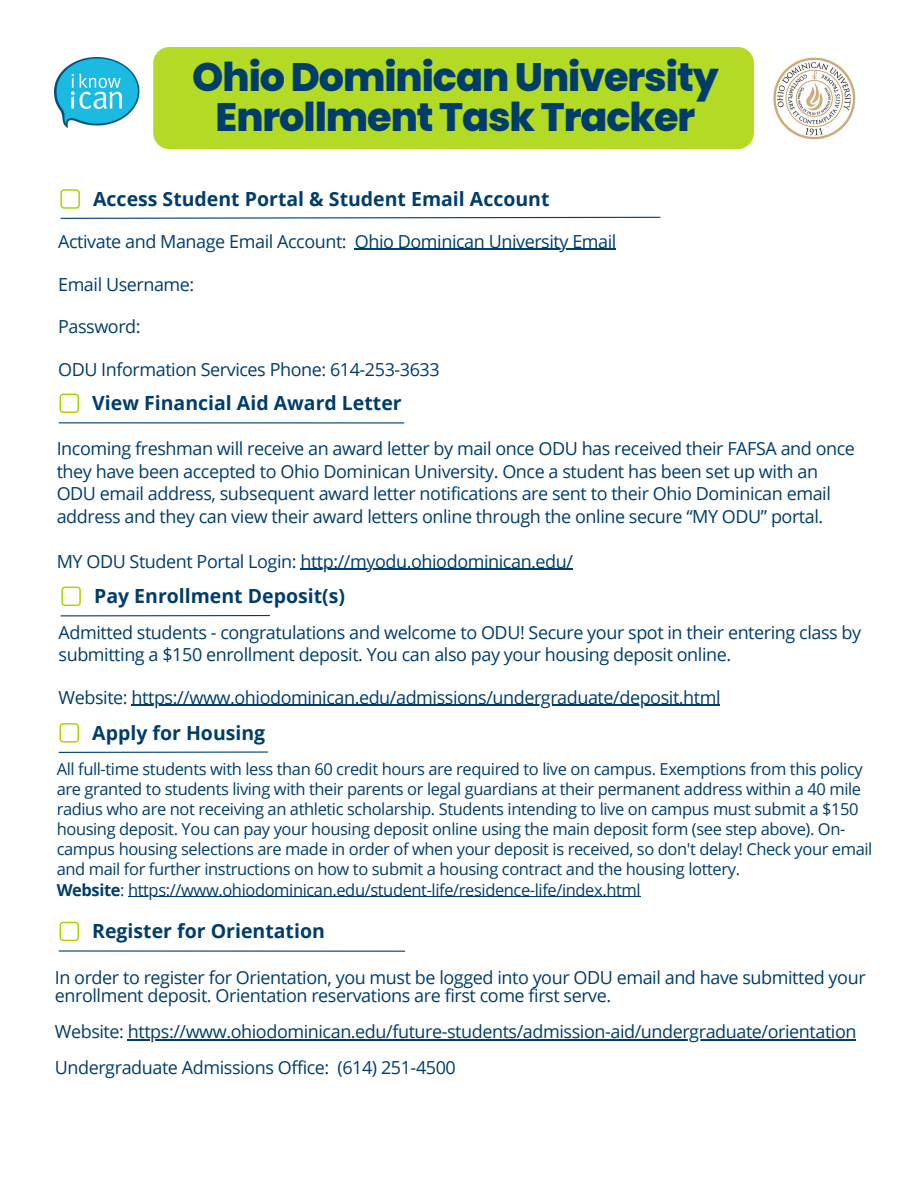
<style>
.page{position:relative;width:918px;height:1188px;background:#fff}
.page>*{position:absolute;margin:0;border:0;box-sizing:border-box;transform-origin:0 0}
.t1{font:800 39.75px/39.3px "Poppins";letter-spacing:-.025em;color:#003d6b;text-align:center}
.t2{font:700 19.5px "Open Sans";color:#003d6b}
.t3{font:18px/22.5px "Open Sans";letter-spacing:-.025em;color:#003d6b}
.t4{font:16.5px/20.1px "Open Sans";letter-spacing:-.025em;color:#003d6b}
.s1{font-weight:700}
</style>
<div class="page">
<div style="left:153px;top:47px;width:601px;height:102px;background:#b3da24;border-radius:16px"></div>
<img style="left:55px;top:57px;width:84px;height:71px">
<hr style="left:59px;top:422px;width:345px;height:1px;background:#003d6b">
<svg style="left:60px;top:394px;width:19px;height:19px"></svg>
<hr style="left:59px;top:751px;width:209px;height:2px;background:#003d6b">
<svg style="left:60px;top:723px;width:19px;height:19px"></svg>
<hr style="left:128px;top:896px;width:512px;height:1px;background:#003d6b">
<hr style="left:59px;top:950px;width:346px;height:2px;background:#003d6b">
<svg style="left:60px;top:922px;width:19px;height:19px"></svg>
<svg style="left:60px;top:216px;width:601px;height:3px"></svg>
<svg style="left:60px;top:189px;width:20px;height:19px"></svg>
<hr style="left:61px;top:615px;width:208px;height:1px;background:#003d6b">
<svg style="left:61px;top:587px;width:19px;height:19px"></svg>
<hr style="left:132px;top:705px;width:588px;height:1px;background:#003d6b">
<img style="left:773px;top:57px;width:82px;height:82px">
<hr style="left:300px;top:569px;width:273px;height:1px;background:#003d6b">
<hr style="left:128px;top:1039px;width:728px;height:1px;background:#003d6b">
<hr style="left:355px;top:249px;width:261px;height:1px;background:#003d6b">
<p class="t1" style="left:192px;top:58px;width:528px">Ohio Dominican University<br>Enrollment Task Tracker</p>
<p class="t2" style="left:93px;top:185px;width:458px">Access Student Portal &amp; Student Email Account</p>
<p class="t3" style="left:58px;top:230px;width:560px">Activate and Manage Email Account: Ohio Dominican University Email</p>
<p class="t3" style="left:58px;top:272px;width:138px">Email Username:</p>
<h3 class="t3" style="left:58px;top:315px;width:84px">Password:</h3>
<h3 class="t3" style="left:58px;top:358px;width:383px">ODU Information Services Phone: 614-253-3633</h3>
<p class="t2" style="left:92px;top:389px;width:311px">View Financial Aid Award Letter</p>
<h3 class="t3" style="left:57px;top:437px;width:800px">Incoming freshman will receive an award letter by mail once ODU has received their FAFSA and once they have been accepted to Ohio Dominican University. Once a student has been set up with an ODU email address, subsequent award letter notifications are sent to their Ohio Dominican email address and they can view their award letters online through the online secure “MY ODU” portal.</h3>
<h3 class="t3" style="left:57px;top:550px;width:518px">MY ODU Student Portal Login: http://myodu.ohiodominican.edu/</h3>
<h3 class="t2" style="left:94px;top:582px;width:253px">Pay Enrollment Deposit(s)</h3>
<h3 class="t3" style="left:59px;top:622px;width:804px;line-height:21.3px">Admitted students - congratulations and welcome to ODU! Secure your spot in their entering class by submitting a $150 enrollment deposit. You can also pay your housing deposit online.</h3>
<h3 class="t3" style="left:59px;top:685px;width:664px">Website: https://www.ohiodominican.edu/admissions/undergraduate/deposit.html</h3>
<p class="t2" style="left:92px;top:719px;width:175px">Apply for Housing</p>
<p class="t4" style="left:57px;top:758px;width:817px">All full-time students with less than 60 credit hours are required to live on campus. Exemptions from this policy are granted to students living with their parents or legal guardians at their permanent address within a 40 mile radius who are not receiving an athletic scholarship. Students intending to live on campus must submit a $150 housing deposit. You can pay your housing deposit online using the main deposit form (see step above). On&shy;campus housing selections are made in order of when your deposit is received, so don't delay! Check your email and mail for further instructions on how to submit a housing contract and the housing lottery.</p>
<p class="t4" style="left:57px;top:879px;width:585px"><span class="s1">Website</span>: https://www.ohiodominican.edu/student-life/residence-life/index.html</p>
<p class="t2" style="left:92px;top:917px;width:234px">Register for Orientation</p>
<h3 class="t3" style="left:55px;top:968px;width:812px;line-height:18px">In order to register for Orientation, you must be logged into your ODU email and have submitted your enrollment deposit. Orientation reservations are first come first serve.</h3>
<h3 class="t3" style="left:55px;top:1020px;width:803px">Website: https://www.ohiodominican.edu/future-students/admission-aid/undergraduate/orientation</h3>
<p class="t3" style="left:55px;top:1056px;width:403px">Undergraduate Admissions Office: (614) 251-4500</p>
</div>
